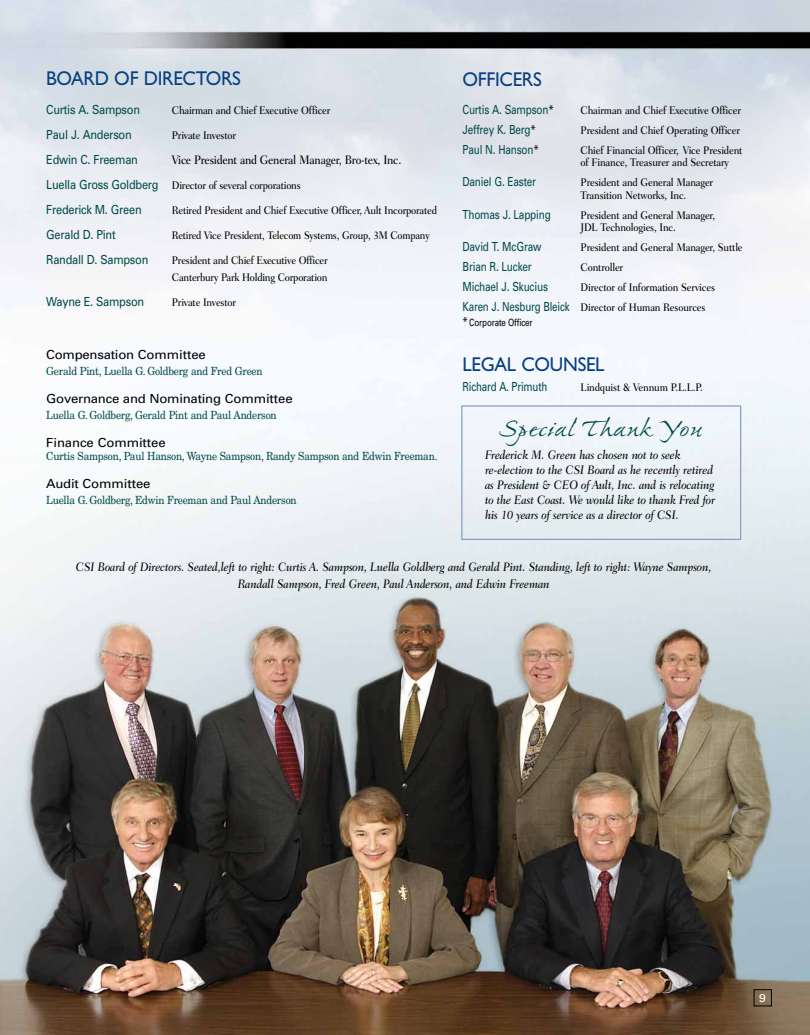
<style>
.page{position:relative;width:810px;height:1035px;background:#fff}
.page>*{position:absolute;margin:0;border:0;box-sizing:border-box;transform-origin:0 0}
.t1{font:25px "Ex Ponto";letter-spacing:-.025em;color:#014b4a;scale:1.4 1}
.t2{font:20px "Gill Sans";letter-spacing:-.015em;color:#094080;scale:.95 1}
.t3{font:italic 500 12.5px/15px "Fairfield LH";letter-spacing:-.015em;color:#000;text-align:center;scale:.9 1}
.t4{font:12.5px "Univers";letter-spacing:-.015em;color:#014b4a;scale:.8 1}
.t5{font:12.5px "Univers";letter-spacing:-.015em;color:#014b4a;scale:.88 1}
.t6{font:12.5px "Univers";letter-spacing:-.005em;color:#000;scale:1.05 1}
.t7{font:500 12.5px "Fairfield LH";letter-spacing:-.02em;color:#000;scale:.88 1}
.t8{font:12.5px "Univers";letter-spacing:-.015em;color:#014b4a;scale:.78 1}
.t9{font:500 11.25px/12.5px "Fairfield LH";letter-spacing:-.015em;color:#000;scale:.88 1}
.t10{font:11.25px "New Century Schlbk";letter-spacing:-.02em;color:#014b4a;scale:.9 1}
.t11{font:500 11.25px "Fairfield LH";letter-spacing:-.015em;color:#000;scale:.87 1}
.t12{font:11.25px "Univers";color:#fff;scale:1.1 1}
.t13{font:10px "Univers";letter-spacing:-.015em;color:#000;scale:.8 1}
.s1{font-family:"Univers";font-weight:400;font-size:12.5px;color:#014b4a}
.s2{color:#000}
.s3{font-size:12.5px}
</style>
<div class="page">
<img style="left:0;top:0;width:810px;height:1035px">
<div style="left:754px;top:989px;width:18px;height:17px;border:1px solid #000"></div>
<div style="left:461px;top:405px;width:280px;height:135px;border:1px solid #84a0c0"></div>
<h2 class="t2" style="left:46px;top:72px;width:207px">BOARD OF DIRECTORS</h2>
<p class="t5" style="left:46px;top:105px;width:108px">Curtis A. Sampson</p>
<p class="t9" style="left:172px;top:105px;width:182px">Chairman and Chief Executive Officer</p>
<p class="t5" style="left:46px;top:130px;width:99px">Paul J. Anderson</p>
<p class="t9" style="left:172px;top:130px;width:74px">Private Investor</p>
<p class="t5" style="left:46px;top:155px;width:106px">Edwin C. Freeman</p>
<p class="t7" style="left:172px;top:155px;width:262px">Vice President and General Manager, Bro-tex, Inc.</p>
<p class="t9" style="left:46px;top:180px;width:291px"><span class="s1">Luella Gross Goldberg</span> Director of several corporations</p>
<p class="t5" style="left:46px;top:205px;width:110px">Frederick M. Green</p>
<p class="t9" style="left:172px;top:205px;width:303px">Retired President and Chief Executive Officer, Ault Incorporated</p>
<p class="t5" style="left:46px;top:230px;width:81px">Gerald D. Pint</p>
<p class="t11" style="left:172px;top:231px;width:298px">Retired Vice President, Telecom Systems, Group, 3M Company</p>
<p class="t5" style="left:46px;top:255px;width:118px">Randall D. Sampson</p>
<p class="t9" style="left:172px;top:252px;width:179px;line-height:17.5px">President and Chief Executive Officer<br>Canterbury Park Holding Corporation</p>
<p class="t5" style="left:46px;top:297px;width:113px">Wayne E. Sampson</p>
<p class="t9" style="left:172px;top:297px;width:74px">Private Investor</p>
<p class="t6" style="left:46px;top:350px;width:154px">Compensation Committee</p>
<p class="t10" style="left:46px;top:367px;width:242px">Gerald Pint, Luella G. Goldberg and Fred Green</p>
<p class="t6" style="left:46px;top:394px;width:236px">Governance and Nominating Committee</p>
<p class="t10" style="left:46px;top:411px;width:258px">Luella G. Goldberg, Gerald Pint and Paul Anderson</p>
<p class="t6" style="left:46px;top:437px;width:115px">Finance Committee</p>
<p class="t10" style="left:46px;top:452px;width:436px">Curtis Sampson, Paul Hanson, Wayne Sampson, Randy Sampson and Edwin Freeman.</p>
<p class="t6" style="left:46px;top:479px;width:101px">Audit Committee</p>
<p class="t10" style="left:46px;top:496px;width:280px">Luella G. Goldberg, Edwin Freeman and Paul Anderson</p>
<h2 class="t2" style="left:462px;top:73px;width:85px">OFFICERS</h2>
<p class="t4" style="left:462px;top:105px;width:116px">Curtis A. Sampson<span class="s2">*</span></p>
<p class="t9" style="left:581px;top:105px;width:184px">Chairman and Chief Executive Officer</p>
<p class="t4" style="left:462px;top:125px;width:94px">Jeffrey K. Berg<span class="s2">*</span></p>
<p class="t9" style="left:581px;top:125px;width:183px">President and Chief Operating Officer</p>
<p class="t4" style="left:462px;top:145px;width:97px">Paul N. Hanson<span class="s2">*</span></p>
<p class="t9" style="left:581px;top:145px;width:185px">Chief Financial Officer, Vice President of Finance, Treasurer and Secretary</p>
<p class="t4" style="left:462px;top:177px;width:94px">Daniel G. Easter</p>
<p class="t9" style="left:581px;top:177px;width:152px">President and General Manager<br>Transition Networks, Inc.</p>
<p class="t4" style="left:462px;top:210px;width:112px">Thomas J. Lapping</p>
<p class="t9" style="left:581px;top:210px;width:154px">President and General Manager,<br>JDL Technologies, Inc.</p>
<p class="t4" style="left:462px;top:242px;width:100px">David T. McGraw</p>
<p class="t9" style="left:581px;top:242px;width:186px">President and General Manager, Suttle</p>
<p class="t4" style="left:462px;top:262px;width:88px">Brian R. Lucker</p>
<p class="t9" style="left:581px;top:262px;width:50px">Controller</p>
<p class="t4" style="left:462px;top:282px;width:108px">Michael J. Skucius</p>
<p class="t9" style="left:462px;top:279px;width:288px;line-height:20px;text-indent:118px">Director of Information Services<br><span class="s1">Karen J. Nesburg Bleick</span> Director of Human Resources</p>
<p class="t13" style="left:462px;top:319px;width:89px"><span class="s3">*</span> Corporate Officer</p>
<h2 class="t2" style="left:462px;top:358px;width:151px">LEGAL COUNSEL</h2>
<p class="t8" style="left:462px;top:382px;width:110px">Richard A. Primuth</p>
<p class="t9" style="left:581px;top:382px;width:140px">Lindquist &amp; Vennum P.L.L.P.</p>
<h1 class="t1" style="left:500px;top:418px;width:147px">Special Thank You</h1>
<p class="t3" style="left:485px;top:448px;width:257px;text-align:left">Frederick M. Green has chosen not to seek re-election to the CSI Board as he recently retired as President &amp; CEO of Ault, Inc. and is relocating to the East Coast. We would like to thank Fred for his 10 years of service as a director of CSI.</p>
<p class="t3" style="left:76px;top:560px;width:708px;line-height:16.2px">CSI Board of Directors. Seated,left to right: Curtis A. Sampson, Luella Goldberg and Gerald Pint. Standing, left to right: Wayne Sampson,<br>Randall Sampson, Fred Green, Paul Anderson, and Edwin Freeman</p>
<p class="t12" style="left:759px;top:994px;width:8px">9</p>
</div>
